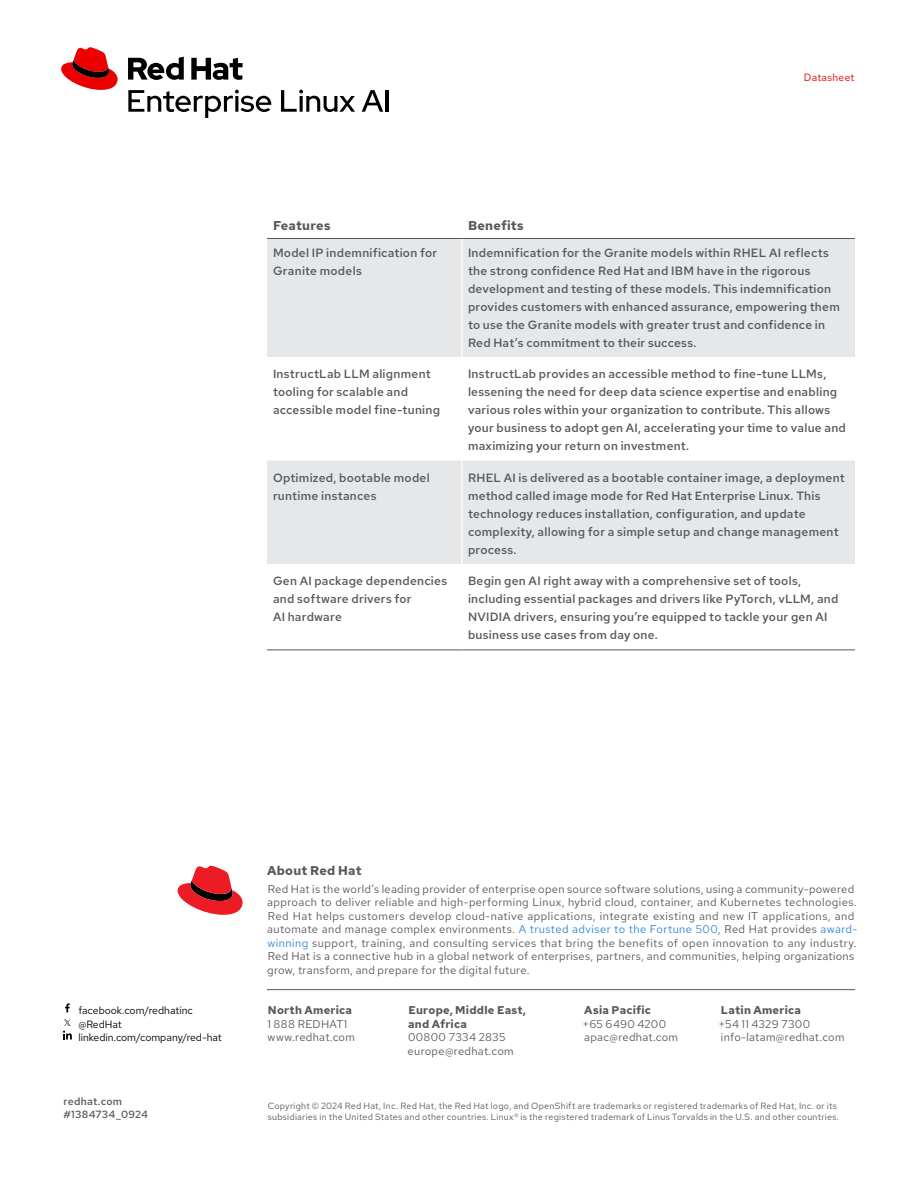
<style>
.page{position:relative;width:918px;height:1188px;background:#fff}
.page>*{position:absolute;margin:0;border:0;box-sizing:border-box;transform-origin:0 0}
.Main_-_Table_Subhead_1__left-aligned{font:700 12.75px "Red Hat Text";letter-spacing:.015em;color:#58595b}
.Main_-_About_RH_Subhead_1{font:700 12.75px "Red Hat Text";letter-spacing:.02em;color:#58595b}
.Main_-_Table_Body__left-aligned{font:500 12px/18px "Red Hat Text";letter-spacing:.02em;color:#58595b}
.Main_-_About_RH_Body{font:11.25px/13.5px "Red Hat Text";letter-spacing:.03em;color:#58595b}
.Footer_-_Social_media{font:10.5px/13.5px "Red Hat Text";color:#000}
.Footer_-_URL__Page{font:500 10.5px "Red Hat Text";letter-spacing:.025em;color:#58595b}
.Header_-_Running_Head{font:10.5px "Red Hat Text";letter-spacing:.025em;color:#e00}
.Footer_-_Boilerplate{font:9px/11.2px "Red Hat Text";letter-spacing:.03em;color:#58595b}
.s1{color:#3385d6}
.s2{font-weight:700}
</style>
<div class="page">
<hr style="left:267px;top:989px;width:588px;height:1px;background:#58595b">
<svg style="left:178px;top:866px;width:65px;height:49px"></svg>
<svg style="left:65px;top:1003px;width:5px;height:9px"></svg>
<svg style="left:63px;top:1019px;width:9px;height:21px"></svg>
<svg style="left:267px;top:239px;width:588px;height:325px;fill:#e6e7e8"></svg>
<hr style="left:267px;top:238px;width:195px;height:1px;background:#58595b">
<hr style="left:462px;top:238px;width:393px;height:1px;background:#58595b">
<hr style="left:267px;top:650px;width:195px;height:1px;background:#58595b">
<hr style="left:462px;top:650px;width:393px;height:1px;background:#58595b">
<hr style="left:461px;top:239px;width:2px;height:118px;background:#fff">
<hr style="left:461px;top:357px;width:2px;height:103px;background:#fff">
<hr style="left:461px;top:460px;width:2px;height:104px;background:#fff">
<svg style="left:128px;top:90px;width:143px;height:28px"></svg>
<svg style="left:281px;top:90px;width:74px;height:22px"></svg>
<svg style="left:362px;top:90px;width:21px;height:22px"></svg>
<hr style="left:385px;top:90px;width:4px;height:22px;background:#000">
<svg style="left:61px;top:47px;width:57px;height:43px"></svg>
<svg style="left:128px;top:57px;width:115px;height:23px"></svg>
<p class="Header_-_Running_Head" style="left:804px;top:70px;width:52px">Datasheet</p>
<p class="Main_-_Table_Subhead_1__left-aligned" style="left:273px;top:217px;width:59px">Features</p>
<p class="Main_-_Table_Subhead_1__left-aligned" style="left:468px;top:217px;width:57px">Benefits</p>
<p class="Main_-_Table_Body__left-aligned" style="left:273px;top:243px;width:166px">Model IP indemnification for<br>Granite models</p>
<p class="Main_-_Table_Body__left-aligned" style="left:468px;top:243px;width:373px">Indemnification for the Granite models within RHEL AI reflects the strong confidence Red Hat and IBM have in the rigorous development and testing of these models. This indemnification provides customers with enhanced assurance, empowering them to use the Granite models with greater trust and confidence in Red Hat’s commitment to their success.</p>
<p class="Main_-_Table_Body__left-aligned" style="left:273px;top:365px;width:169px">InstructLab LLM alignment tooling for scalable and accessible model fine-tuning</p>
<p class="Main_-_Table_Body__left-aligned" style="left:468px;top:365px;width:379px">InstructLab provides an accessible method to fine-tune LLMs, lessening the need for deep data science expertise and enabling various roles within your organization to contribute. This allows your business to adopt gen AI, accelerating your time to value and maximizing your return on investment.</p>
<p class="Main_-_Table_Body__left-aligned" style="left:273px;top:468px;width:158px">Optimized, bootable model runtime instances</p>
<p class="Main_-_Table_Body__left-aligned" style="left:468px;top:468px;width:378px">RHEL AI is delivered as a bootable container image, a deployment method called image mode for Red Hat Enterprise Linux. This technology reduces installation, configuration, and update complexity, allowing for a simple setup and change management process.</p>
<p class="Main_-_Table_Body__left-aligned" style="left:273px;top:572px;width:176px">Gen AI package dependencies and software drivers for<br>AI hardware</p>
<p class="Main_-_Table_Body__left-aligned" style="left:468px;top:572px;width:372px">Begin gen AI right away with a comprehensive set of tools, including essential packages and drivers like PyTorch, vLLM, and NVIDIA drivers, ensuring you’re equipped to tackle your gen AI business use cases from day one.</p>
<p class="Footer_-_Social_media" style="left:78px;top:1003px;width:145px">facebook.com/redhatinc @RedHat linkedin.com/company/red-hat</p>
<p class="Footer_-_URL__Page" style="left:64px;top:1094px;width:60px">redhat.com</p>
<p class="Footer_-_URL__Page" style="left:64px;top:1108px;width:86px">#1384734_0924</p>
<p class="Main_-_About_RH_Subhead_1" style="left:267px;top:862px;width:96px">About Red Hat</p>
<p class="Main_-_About_RH_Body" style="left:267px;top:882px;width:592px">Red Hat is the world’s leading provider of enterprise open source software solutions, using a community-powered approach to deliver reliable and high-performing Linux, hybrid cloud, container, and Kubernetes technologies.<br>Red Hat helps customers develop cloud-native applications, integrate existing and new IT applications, and automate and manage complex environments. <span class="s1">A trusted adviser to the Fortune 500</span>, Red Hat provides <span class="s1">award&shy;winning</span> support, training, and consulting services that bring the benefits of open innovation to any industry.<br>Red Hat is a connective hub in a global network of enterprises, partners, and communities, helping organizations grow, transform, and prepare for the digital future.</p>
<p class="Main_-_About_RH_Body" style="left:408px;top:1003px;width:120px"><span class="s2">Europe, Middle East, and Africa<br></span>00800 7334 2835 europe@redhat.com</p>
<p class="Main_-_About_RH_Body" style="left:582px;top:1003px;width:97px"><span class="s2">Asia Pacific<br></span>+65 6490 4200 apac@redhat.com</p>
<p class="Main_-_About_RH_Body" style="left:718px;top:1003px;width:128px"><span class="s2">Latin America<br></span>+54 11 4329 7300 info-latam@redhat.com</p>
<p class="Main_-_About_RH_Body" style="left:268px;top:1003px;width:89px"><span class="s2">North America<br></span>1 888 REDHAT1 www.redhat.com</p>
<p class="Footer_-_Boilerplate" style="left:268px;top:1100px;width:573px">Copyright © 2024 Red Hat, Inc. Red Hat, the Red Hat logo, and OpenShift are trademarks or registered trademarks of Red Hat, Inc. or its subsidiaries in the United States and other countries. Linux® is the registered trademark of Linus Torvalds in the U.S. and other countries.</p>
</div>
